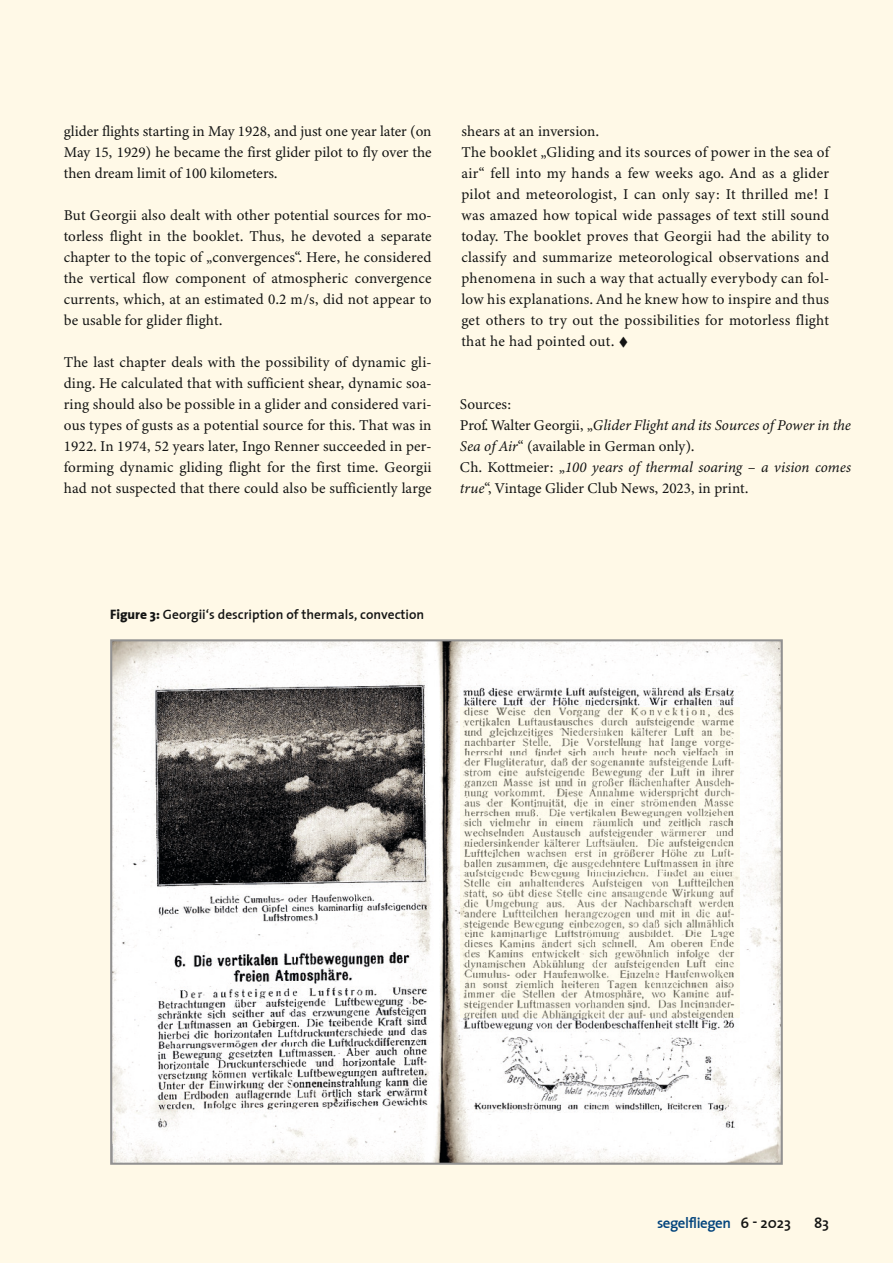
<style>
.page{position:relative;width:893px;height:1263px;background:#fff9e7}
.page>*{position:absolute;margin:0;border:0;box-sizing:border-box;transform-origin:0 0}
.Lauftext{font:15px/21px "Minion Variable Concept";letter-spacing:.005em;color:#131413;text-align:justify}
.t1{font:15px "The Sans Semi Bold Plain";letter-spacing:-.03em;color:#00437c}
.t2{font:15px "The Sans Semi Bold Plain";color:#131413}
.Bildunterschrift{font:13.5px "The Sans Semi Bold Plain";color:#131413}
.s1{font-style:italic}
.s2{font-family:"The Sans Extra Bold Plain"}
.s3{color:#131413}
</style>
<div class="page">
<img style="left:113px;top:642px;width:667px;height:520px">
<div style="left:110px;top:639px;width:673px;height:526px;border:2px solid #929191"></div>
<svg style="left:460px;top:707px;width:279px;height:311px"></svg>
<p class="Lauftext" style="left:64px;top:120px;width:369px">glider flights starting in May 1928, and just one year later (on May 15, 1929) he became the first glider pilot to fly over the then dream limit of 100 kilometers.</p>
<p class="Lauftext" style="left:64px;top:204px;width:369px">But Georgii also dealt with other potential sources for mo&shy;torless flight in the booklet. Thus, he devoted a separate chapter to the topic of „convergences“. Here, he considered the vertical flow component of atmospheric convergence currents, which, at an estimated 0.2 m/s, did not appear to be usable for glider flight.</p>
<p class="Lauftext" style="left:64px;top:351px;width:369px">The last chapter deals with the possibility of dynamic gli&shy;ding. He calculated that with sufficient shear, dynamic soa&shy;ring should also be possible in a glider and considered vari&shy;ous types of gusts as a potential source for this. That was in 1922. In 1974, 52 years later, Ingo Renner succeeded in per&shy;forming dynamic gliding flight for the first time. Georgii had not suspected that there could also be sufficiently large</p>
<p class="Lauftext" style="left:461px;top:120px;width:139px">shears at an inversion.</p>
<p class="Lauftext" style="left:461px;top:141px;width:369px">The booklet „Gliding and its sources of power in the sea of air“ fell into my hands a few weeks ago. And as a glider pilot and meteorologist, I can only say: It thrilled me! I was amazed how topical wide passages of text still sound today. The booklet proves that Georgii had the ability to classify and summarize meteorological observations and phenomena in such a way that actually everybody can fol&shy;low his explanations. And he knew how to inspire and thus get others to try out the possibilities for motorless flight that he had pointed out. ▼</p>
<p class="Lauftext" style="left:460px;top:393px;width:53px">Sources:</p>
<p class="Lauftext" style="left:460px;top:414px;width:393px">Prof. Walter Georgii, „<span class="s1">Glider Flight and its Sources of Power in the<br>Sea of Air</span>“ (available in German only).</p>
<p class="Lauftext" style="left:460px;top:456px;width:393px">Ch. Kottmeier: „<span class="s1">100 years of thermal soaring – a vision comes true</span>“, Vintage Glider Club News, 2023, in print.</p>
<p class="Bildunterschrift" style="left:110px;top:603px;width:316px"><span class="s2">Figure 3:</span> Georgii‘s description of thermals, convection</p>
<p class="t1" style="left:657px;top:1210px;width:136px">segelf liegen <span class="s3">6 - 2023</span></p>
<p class="t2" style="left:814px;top:1210px;width:17px">83</p>
</div>
